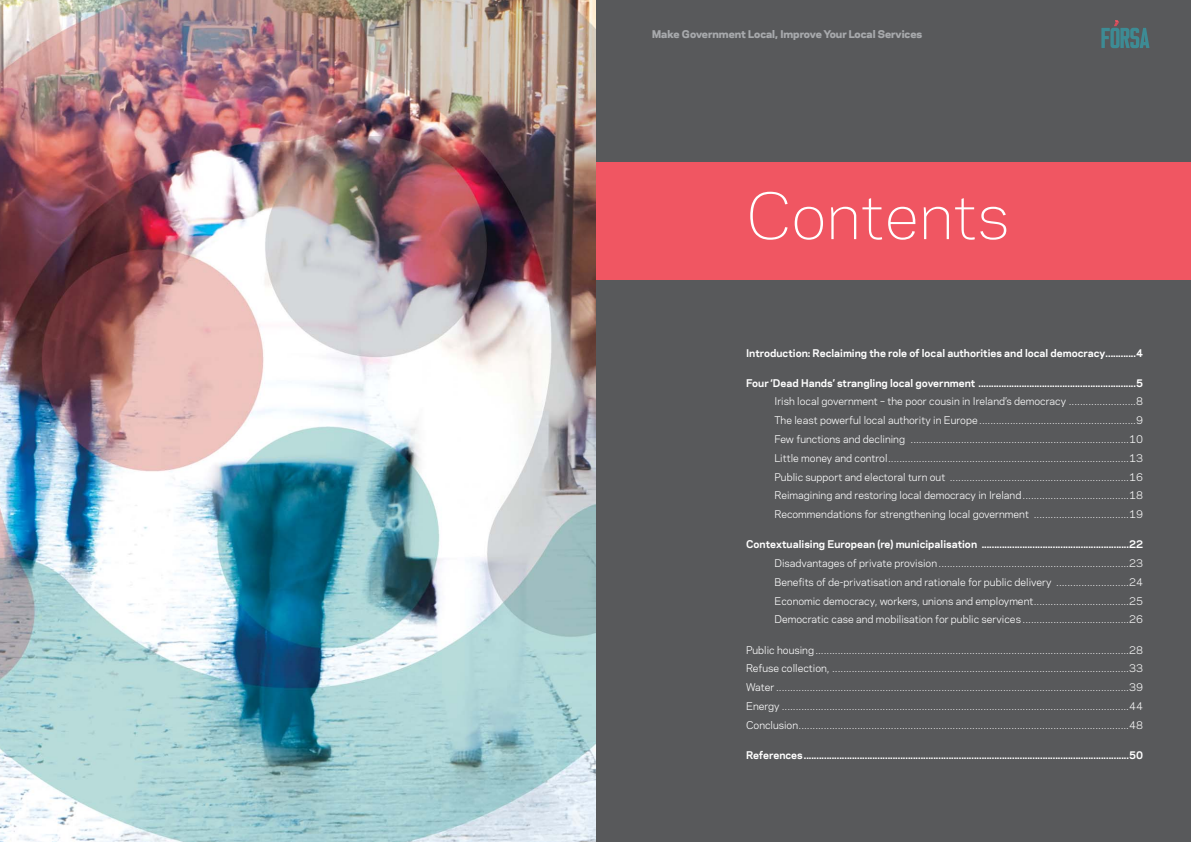
<style>
.page{position:relative;width:1191px;height:842px;background:#fff}
.page>*{position:absolute;margin:0;border:0;box-sizing:border-box;transform-origin:0 0}
.t1{font:300 60px "Polaris";color:#fff}
.t2{font:10px/18.8px "Polaris";color:#fff;text-align:justify}
.t3{font:700 10px "Polaris";color:#fff}
.t4{font:800 10px "Polaris";color:#a7a9ac}
.s1{font-weight:700}
</style>
<div class="page">
<div style="left:595px;top:0;width:596px;height:842px;background:#58595b"></div>
<img style="left:0;top:0;width:595px;height:842px">
<svg style="left:1101px;top:20px;width:48px;height:28px"></svg>
<div style="left:595px;top:162px;width:596px;height:118px;background:#f05662"></div>
<p class="t4" style="left:652px;top:29px;width:271px">Make Government Local, Improve Your Local Services</p>
<p class="t1" style="left:746px;top:191px;width:265px">Contents</p>
<p class="t3" style="left:746px;top:349px;width:398px">Introduction: Reclaiming the role of local authorities and local democracy............4</p>
<p class="t2" style="left:774px;top:374px;width:370px;text-indent:-28px"><span class="s1">Four ‘Dead Hands’ strangling local government ..............................................................5<br></span>Irish local government – the poor cousin in Ireland’s democracy ........................8<br>The least powerful local authority in Europe ........................................................9<br>Few functions and declining ..............................................................................10<br>Little money and control......................................................................................13<br>Public support and electoral turn out ................................................................16<br>Reimagining and restoring local democracy in Ireland ......................................18<br>Recommendations for strengthening local government ..................................19</p>
<p class="t2" style="left:774px;top:536px;width:370px;text-indent:-28px"><span class="s1">Contextualising European (re) municipalisation ..........................................................22<br></span>Disadvantages of private provision ....................................................................23<br>Benefits of de-privatisation and rationale for public delivery ..........................24<br>Economic democracy, workers, unions and employment..................................25<br>Democratic case and mobilisation for public services ......................................26</p>
<p class="t2" style="left:746px;top:641px;width:398px">Public housing ................................................................................................................28<br>Refuse collection, ..........................................................................................................33<br>Water ..............................................................................................................................39<br>Energy ............................................................................................................................44<br>Conclusion......................................................................................................................48</p>
<p class="t3" style="left:746px;top:751px;width:398px">References................................................................................................................................50</p>
</div>
